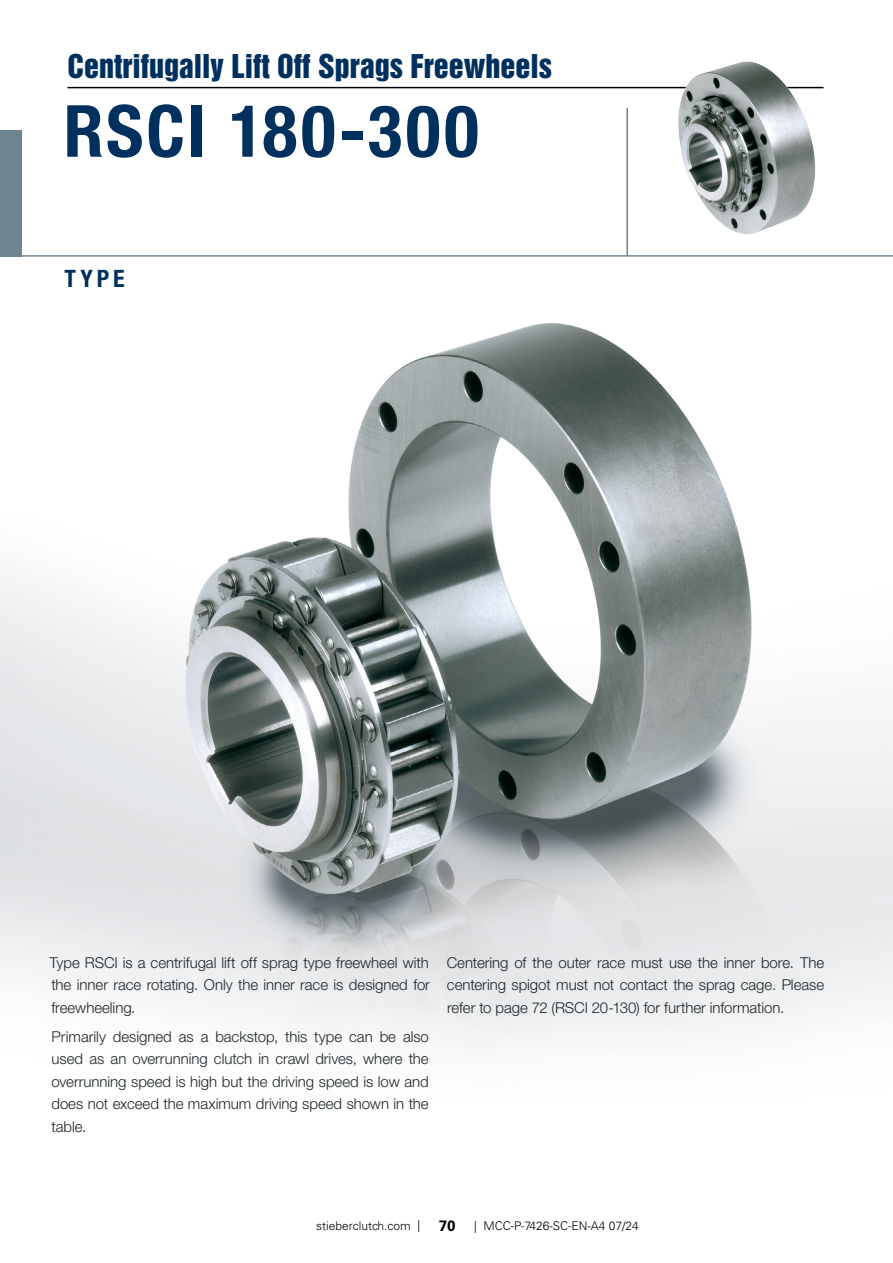
<style>
.page{position:relative;width:893px;height:1263px;background:#fff}
.page>*{position:absolute;margin:0;border:0;box-sizing:border-box;transform-origin:0 0}
.t1{font:700 condensed 72px "Helvetica Neue LT Std";letter-spacing:.04em;color:#00305e}
.t2{font:30px "Helvetica Inserat LT Std";color:#00305e}
.t3{font:700 condensed 24px "Helvetica Neue LT Std";color:#00305e}
.t4{font:300 15px/22.5px "Helvetica Neue LT Std";letter-spacing:-.005em;color:#1d2529;text-align:justify}
.t5{font:300 12px "Univers LT Std";color:#000}
.s1{font-weight:700;font-size:15px}
</style>
<div class="page">
<hr style="left:68px;top:87px;width:756px;height:1px;background:#000">
<img style="left:0;top:323px;width:893px;height:719px">
<hr style="left:0;top:255px;width:893px;height:2px;background:#6e8491">
<div style="left:0;top:130px;width:21px;height:126px;background:#6e8491"></div>
<img style="left:677px;top:61px;width:141px;height:173px">
<hr style="left:626px;top:108px;width:2px;height:148px;background:#6e8491">
<h2 class="t2" style="left:68px;top:49px;width:486px">Centrifugally Lift Off Sprags Freewheels</h2>
<h1 class="t1" style="left:64px;top:88px;width:417px">RSCI 180-300</h1>
<h3 class="t3" style="left:64px;top:264px;width:62px">TYPE</h3>
<p class="t4" style="left:49px;top:951px;width:382px">Type RSCI is a centrifugal lift off sprag type freewheel with the inner race rotating. Only the inner race is designed for freewheeling.</p>
<p class="t4" style="left:51px;top:1025px;width:379px">Primarily designed as a backstop, this type can be also used as an overrunning clutch in crawl drives, where the overrunning speed is high but the driving speed is low and does not exceed the maximum driving speed shown in the table.</p>
<p class="t4" style="left:447px;top:951px;width:379px">Centering of the outer race must use the inner bore. The centering spigot must not contact the sprag cage. Please refer to page 72 (RSCI 20-130) for further information.</p>
<p class="t5" style="left:316px;top:1218px;width:141px">stieberclutch.com | <span class="s1">70</span></p>
<p class="t5" style="left:474px;top:1218px;width:166px">| MCC-P-7426-SC-EN-A4 07/24</p>
</div>
